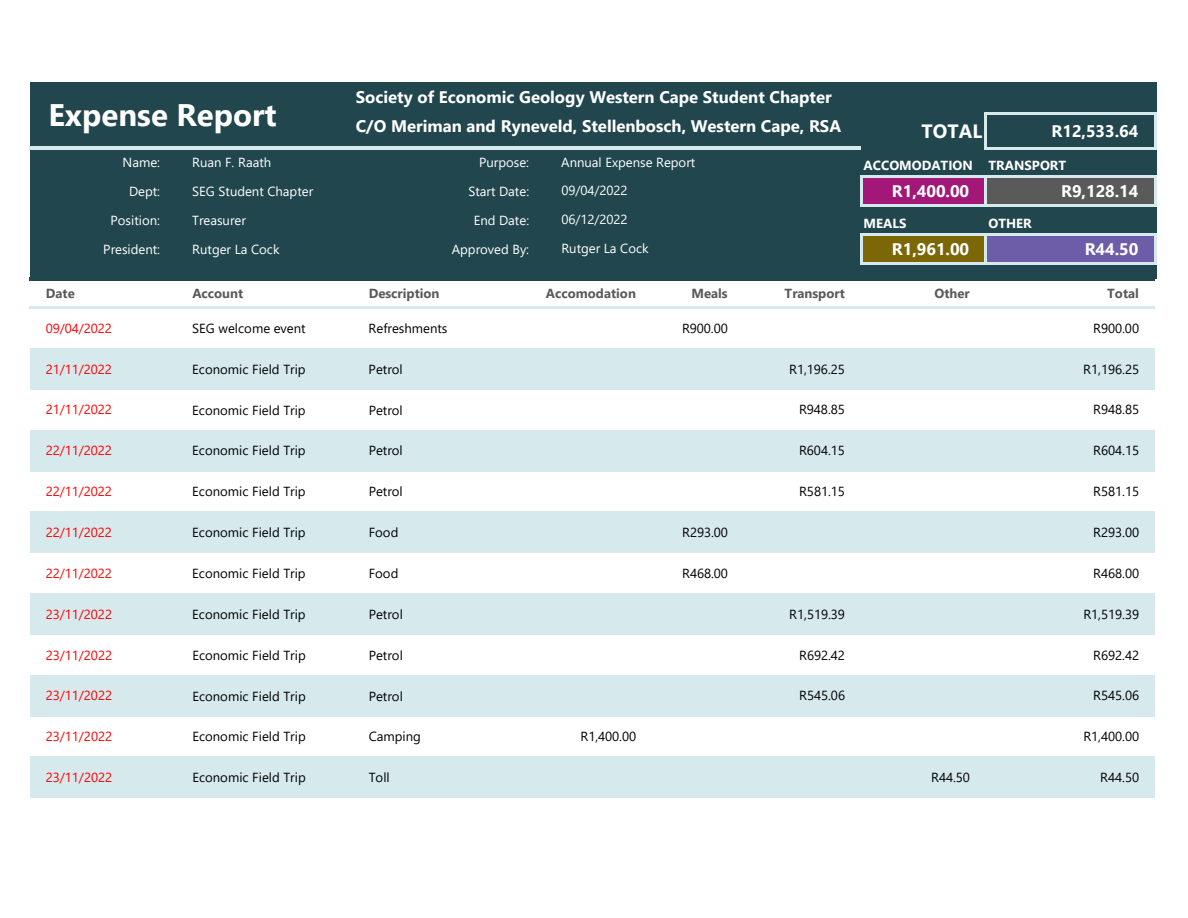
<style>
.page{position:relative;width:1188px;height:918px;background:#fff}
.page>*{position:absolute;margin:0;border:0;box-sizing:border-box;transform-origin:0 0}
.t1{font:700 31.2px "Segoe UI";color:#fff}
.t2{font:700 19.2px "Segoe UI";color:#fff}
.t3{font:700 16.8px "Segoe UI";color:#fff}
.t4{font:13.2px "Segoe UI";color:#000}
.t5{font:13.2px "Segoe UI";color:#fff}
.t6{font:13.2px "Segoe UI";letter-spacing:-.005em;color:#f00}
.t7{font:700 13.2px "Segoe UI";color:#5a5a5a}
.t8{font:700 13.2px "Segoe UI";color:#fff}
</style>
<div class="page">
<div style="left:30px;top:82px;width:1127px;height:95px;background:#21464e"></div>
<div style="left:30px;top:177px;width:831px;height:29px;background:#21464e"></div>
<div style="left:861px;top:177px;width:125px;height:29px;background:#a21778"></div>
<div style="left:986px;top:177px;width:169px;height:29px;background:#5a5a5a"></div>
<hr style="left:1155px;top:177px;width:2px;height:29px;background:#21464e">
<div style="left:30px;top:206px;width:1127px;height:29px;background:#21464e"></div>
<div style="left:30px;top:234px;width:831px;height:29px;background:#21464e"></div>
<div style="left:861px;top:234px;width:125px;height:29px;background:#7b6706"></div>
<div style="left:986px;top:234px;width:169px;height:29px;background:#6d5ca7"></div>
<hr style="left:1155px;top:234px;width:2px;height:29px;background:#21464e">
<div style="left:30px;top:263px;width:1127px;height:16px;background:#21464e"></div>
<div style="left:30px;top:348px;width:1125px;height:41px;background:#d6e9ed"></div>
<div style="left:30px;top:430px;width:1125px;height:41px;background:#d6e9ed"></div>
<div style="left:30px;top:512px;width:1125px;height:41px;background:#d6e9ed"></div>
<div style="left:30px;top:593px;width:1125px;height:41px;background:#d6e9ed"></div>
<div style="left:30px;top:675px;width:1125px;height:41px;background:#d6e9ed"></div>
<div style="left:30px;top:757px;width:1125px;height:41px;background:#d6e9ed"></div>
<hr style="left:30px;top:146px;width:831px;height:4px;background:#d6e9ed">
<hr style="left:985px;top:112px;width:2px;height:37px;background:#d6e9ed">
<hr style="left:1154px;top:114px;width:2px;height:35px;background:#d6e9ed">
<hr style="left:860px;top:176px;width:2px;height:31px;background:#d6e9ed">
<hr style="left:985px;top:178px;width:2px;height:29px;background:#d6e9ed">
<hr style="left:1154px;top:178px;width:2px;height:29px;background:#d6e9ed">
<hr style="left:985px;top:236px;width:2px;height:28px;background:#d6e9ed">
<hr style="left:1154px;top:236px;width:2px;height:28px;background:#d6e9ed">
<hr style="left:860px;top:233px;width:2px;height:31px;background:#d6e9ed">
<hr style="left:987px;top:112px;width:169px;height:2px;background:#d6e9ed">
<hr style="left:987px;top:147px;width:169px;height:2px;background:#d6e9ed">
<hr style="left:862px;top:176px;width:294px;height:2px;background:#d6e9ed">
<hr style="left:862px;top:204px;width:294px;height:3px;background:#d6e9ed">
<hr style="left:862px;top:233px;width:294px;height:3px;background:#d6e9ed">
<hr style="left:862px;top:262px;width:294px;height:2px;background:#d6e9ed">
<hr style="left:30px;top:277px;width:1125px;height:3px;background:#21464e">
<hr style="left:30px;top:306px;width:1125px;height:3px;background:#d6e9ed">
<p class="t3" style="left:356px;top:81px;width:477px">Society of Economic Geology Western Cape Student Chapter</p>
<p class="t1" style="left:48px;top:85px;width:230px">Expense Report</p>
<p class="t3" style="left:356px;top:110px;width:487px">C/O Meriman and Ryneveld, Stellenbosch, Western Cape, RSA</p>
<p class="t5" style="left:561px;top:149px;width:136px">Annual Expense Report</p>
<p class="t2" style="left:922px;top:113px;width:62px">TOTAL</p>
<p class="t3" style="left:1052px;top:115px;width:88px">R12,533.64</p>
<p class="t5" style="left:123px;top:150px;width:39px">Name:</p>
<p class="t5" style="left:192px;top:150px;width:81px">Ruan F. Raath</p>
<p class="t5" style="left:479px;top:150px;width:52px">Purpose:</p>
<p class="t8" style="left:864px;top:153px;width:111px">ACCOMODATION</p>
<p class="t8" style="left:989px;top:153px;width:79px">TRANSPORT</p>
<p class="t5" style="left:129px;top:179px;width:33px">Dept:</p>
<p class="t5" style="left:192px;top:179px;width:123px">SEG Student Chapter</p>
<p class="t5" style="left:468px;top:179px;width:62px">Start Date:</p>
<p class="t3" style="left:892px;top:175px;width:79px">R1,400.00</p>
<p class="t3" style="left:1061px;top:175px;width:79px">R9,128.14</p>
<p class="t5" style="left:111px;top:208px;width:51px">Position:</p>
<p class="t5" style="left:192px;top:208px;width:55px">Treasurer</p>
<p class="t5" style="left:474px;top:208px;width:57px">End Date:</p>
<p class="t8" style="left:864px;top:211px;width:44px">MEALS</p>
<p class="t8" style="left:989px;top:211px;width:45px">OTHER</p>
<p class="t5" style="left:103px;top:236px;width:58px">President:</p>
<p class="t5" style="left:192px;top:236px;width:89px">Rutger La Cock</p>
<p class="t5" style="left:452px;top:236px;width:79px">Approved By:</p>
<p class="t3" style="left:892px;top:233px;width:79px">R1,961.00</p>
<p class="t3" style="left:1085px;top:233px;width:55px">R44.50</p>
<p class="t5" style="left:561px;top:178px;width:68px">09/04/2022</p>
<p class="t5" style="left:561px;top:207px;width:68px">06/12/2022</p>
<p class="t5" style="left:561px;top:236px;width:89px">Rutger La Cock</p>
<p class="t7" style="left:46px;top:281px;width:30px">Date</p>
<p class="t7" style="left:192px;top:281px;width:52px">Account</p>
<p class="t7" style="left:369px;top:281px;width:72px">Description</p>
<p class="t7" style="left:546px;top:281px;width:92px">Accomodation</p>
<p class="t7" style="left:692px;top:281px;width:38px">Meals</p>
<p class="t7" style="left:785px;top:281px;width:62px">Transport</p>
<p class="t7" style="left:935px;top:281px;width:37px">Other</p>
<p class="t7" style="left:1107px;top:281px;width:33px">Total</p>
<p class="t6" style="left:46px;top:316px;width:68px">09/04/2022</p>
<p class="t4" style="left:192px;top:316px;width:115px">SEG welcome event</p>
<p class="t4" style="left:369px;top:316px;width:80px">Refreshments</p>
<p class="t4" style="left:682px;top:316px;width:47px">R900.00</p>
<p class="t4" style="left:1093px;top:316px;width:47px">R900.00</p>
<p class="t6" style="left:46px;top:356px;width:68px">21/11/2022</p>
<p class="t4" style="left:192px;top:357px;width:115px">Economic Field Trip</p>
<p class="t4" style="left:369px;top:357px;width:36px">Petrol</p>
<p class="t4" style="left:789px;top:356px;width:57px">R1,196.25</p>
<p class="t4" style="left:1083px;top:356px;width:57px">R1,196.25</p>
<p class="t6" style="left:46px;top:397px;width:68px">21/11/2022</p>
<p class="t4" style="left:192px;top:397px;width:115px">Economic Field Trip</p>
<p class="t4" style="left:369px;top:397px;width:36px">Petrol</p>
<p class="t4" style="left:799px;top:397px;width:47px">R948.85</p>
<p class="t4" style="left:1093px;top:397px;width:47px">R948.85</p>
<p class="t6" style="left:46px;top:438px;width:68px">22/11/2022</p>
<p class="t4" style="left:192px;top:438px;width:115px">Economic Field Trip</p>
<p class="t4" style="left:369px;top:438px;width:36px">Petrol</p>
<p class="t4" style="left:799px;top:438px;width:47px">R604.15</p>
<p class="t4" style="left:1093px;top:438px;width:47px">R604.15</p>
<p class="t6" style="left:46px;top:479px;width:68px">22/11/2022</p>
<p class="t4" style="left:192px;top:479px;width:115px">Economic Field Trip</p>
<p class="t4" style="left:369px;top:479px;width:36px">Petrol</p>
<p class="t4" style="left:799px;top:479px;width:47px">R581.15</p>
<p class="t4" style="left:1093px;top:479px;width:47px">R581.15</p>
<p class="t6" style="left:46px;top:520px;width:68px">22/11/2022</p>
<p class="t4" style="left:192px;top:520px;width:115px">Economic Field Trip</p>
<p class="t4" style="left:369px;top:520px;width:31px">Food</p>
<p class="t4" style="left:682px;top:520px;width:47px">R293.00</p>
<p class="t4" style="left:1093px;top:520px;width:47px">R293.00</p>
<p class="t6" style="left:46px;top:561px;width:68px">22/11/2022</p>
<p class="t4" style="left:192px;top:561px;width:115px">Economic Field Trip</p>
<p class="t4" style="left:369px;top:561px;width:31px">Food</p>
<p class="t4" style="left:682px;top:561px;width:47px">R468.00</p>
<p class="t4" style="left:1093px;top:561px;width:47px">R468.00</p>
<p class="t6" style="left:46px;top:602px;width:68px">23/11/2022</p>
<p class="t4" style="left:192px;top:602px;width:115px">Economic Field Trip</p>
<p class="t4" style="left:369px;top:602px;width:36px">Petrol</p>
<p class="t4" style="left:789px;top:602px;width:57px">R1,519.39</p>
<p class="t4" style="left:1083px;top:602px;width:57px">R1,519.39</p>
<p class="t6" style="left:46px;top:642px;width:68px">23/11/2022</p>
<p class="t4" style="left:192px;top:643px;width:115px">Economic Field Trip</p>
<p class="t4" style="left:369px;top:643px;width:36px">Petrol</p>
<p class="t4" style="left:799px;top:642px;width:47px">R692.42</p>
<p class="t4" style="left:1093px;top:642px;width:47px">R692.42</p>
<p class="t6" style="left:46px;top:683px;width:68px">23/11/2022</p>
<p class="t4" style="left:192px;top:683px;width:115px">Economic Field Trip</p>
<p class="t4" style="left:369px;top:683px;width:36px">Petrol</p>
<p class="t4" style="left:799px;top:683px;width:47px">R545.06</p>
<p class="t4" style="left:1093px;top:683px;width:47px">R545.06</p>
<p class="t6" style="left:46px;top:724px;width:68px">23/11/2022</p>
<p class="t4" style="left:192px;top:724px;width:115px">Economic Field Trip</p>
<p class="t4" style="left:369px;top:724px;width:54px">Camping</p>
<p class="t4" style="left:580px;top:724px;width:57px">R1,400.00</p>
<p class="t4" style="left:1083px;top:724px;width:57px">R1,400.00</p>
<p class="t6" style="left:46px;top:765px;width:68px">23/11/2022</p>
<p class="t4" style="left:192px;top:765px;width:115px">Economic Field Trip</p>
<p class="t4" style="left:369px;top:765px;width:23px">Toll</p>
<p class="t4" style="left:931px;top:765px;width:40px">R44.50</p>
<p class="t4" style="left:1100px;top:765px;width:40px">R44.50</p>
</div>
